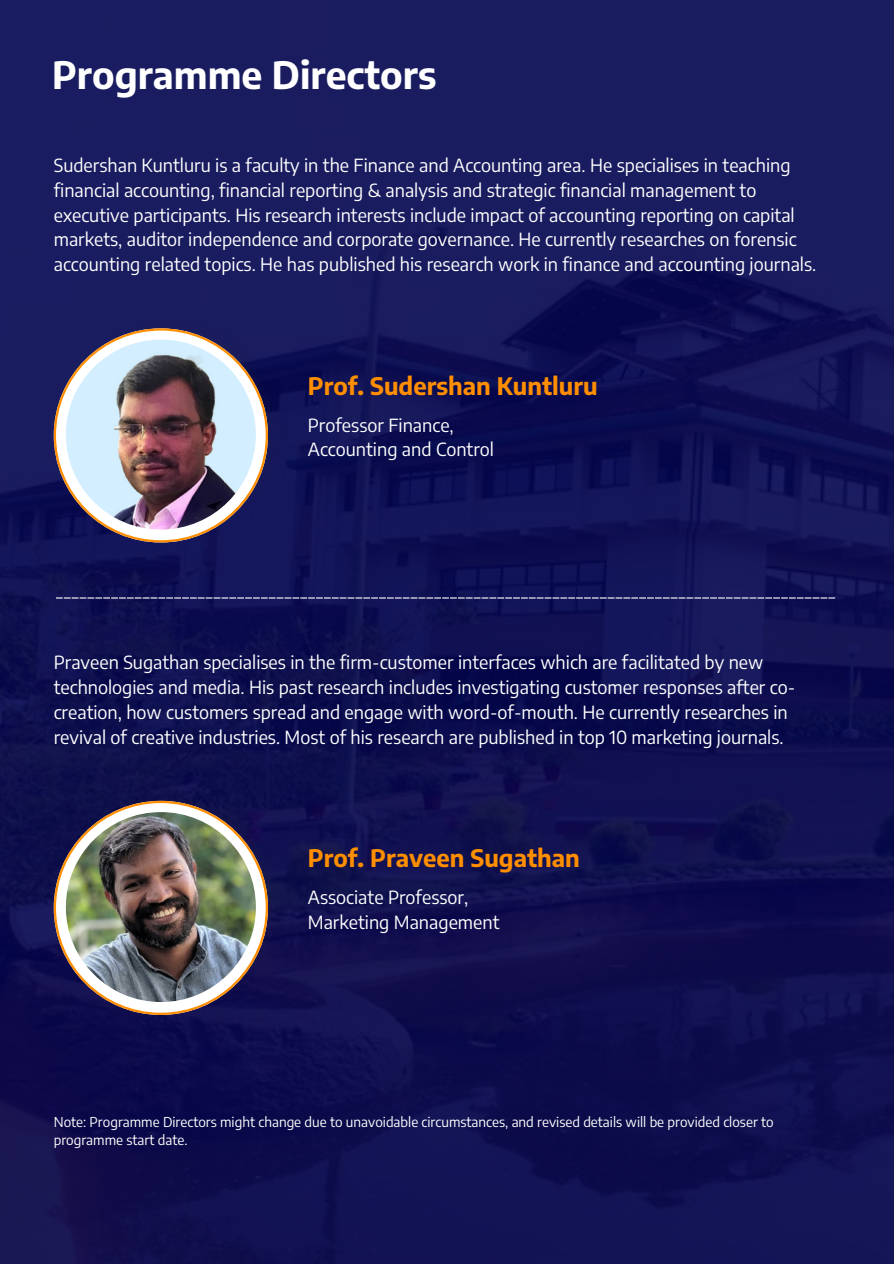
<style>
.page{position:relative;width:894px;height:1264px;background:#fff}
.page>*{position:absolute;margin:0;border:0;box-sizing:border-box;transform-origin:0 0}
.t1{font:700 37.5px "Encode Sans";color:#fff}
.t2{font:700 24px "Encode Sans";color:#ff8e00}
.t3{font:18px/24.8px "Encode Sans";color:#fff}
.t4{font:13.5px/18px "Encode Sans";color:#fff}
</style>
<div class="page">
<img style="left:0;top:0;width:893px;height:1263px">
<img style="left:58px;top:317px;width:227px;height:228px">
<svg style="left:54px;top:328px;width:213px;height:214px"></svg>
<img style="left:66px;top:339px;width:190px;height:190px;border-radius:50%">
<img style="left:58px;top:790px;width:227px;height:227px">
<svg style="left:54px;top:800px;width:213px;height:214px"></svg>
<img style="left:66px;top:812px;width:190px;height:190px;border-radius:50%">
<svg style="left:56px;top:597px;width:778px;height:1px"></svg>
<p class="t1" style="left:52px;top:50px;width:385px">Programme Directors</p>
<h1 class="t3" style="left:54px;top:152px;width:763px">Sudershan Kuntluru is a faculty in the Finance and Accounting area. He specialises in teaching financial accounting, financial reporting &amp; analysis and strategic financial management to executive participants. His research interests include impact of accounting reporting on capital markets, auditor independence and corporate governance. He currently researches on forensic accounting related topics. He has published his research work in finance and accounting journals.</h1>
<h2 class="t2" style="left:308px;top:370px;width:291px">Prof. Sudershan Kuntluru</h2>
<p class="t3" style="left:308px;top:412px;width:188px">Professor Finance,<br>Accounting and Control</p>
<h3 class="t3" style="left:54px;top:649px;width:742px">Praveen Sugathan specialises in the firm-customer interfaces which are facilitated by new technologies and media. His past research includes investigating customer responses after co&shy;creation, how customers spread and engage with word-of-mouth. He currently researches in revival of creative industries. Most of his research are published in top 10 marketing journals.</h3>
<h3 class="t2" style="left:308px;top:842px;width:273px">Prof. Praveen Sugathan</h3>
<h3 class="t3" style="left:308px;top:884px;width:193px">Associate Professor,<br>Marketing Management</h3>
<p class="t4" style="left:54px;top:1112px;width:721px">Note: Programme Directors might change due to unavoidable circumstances, and revised details will be provided closer to programme start date.</p>
</div>
